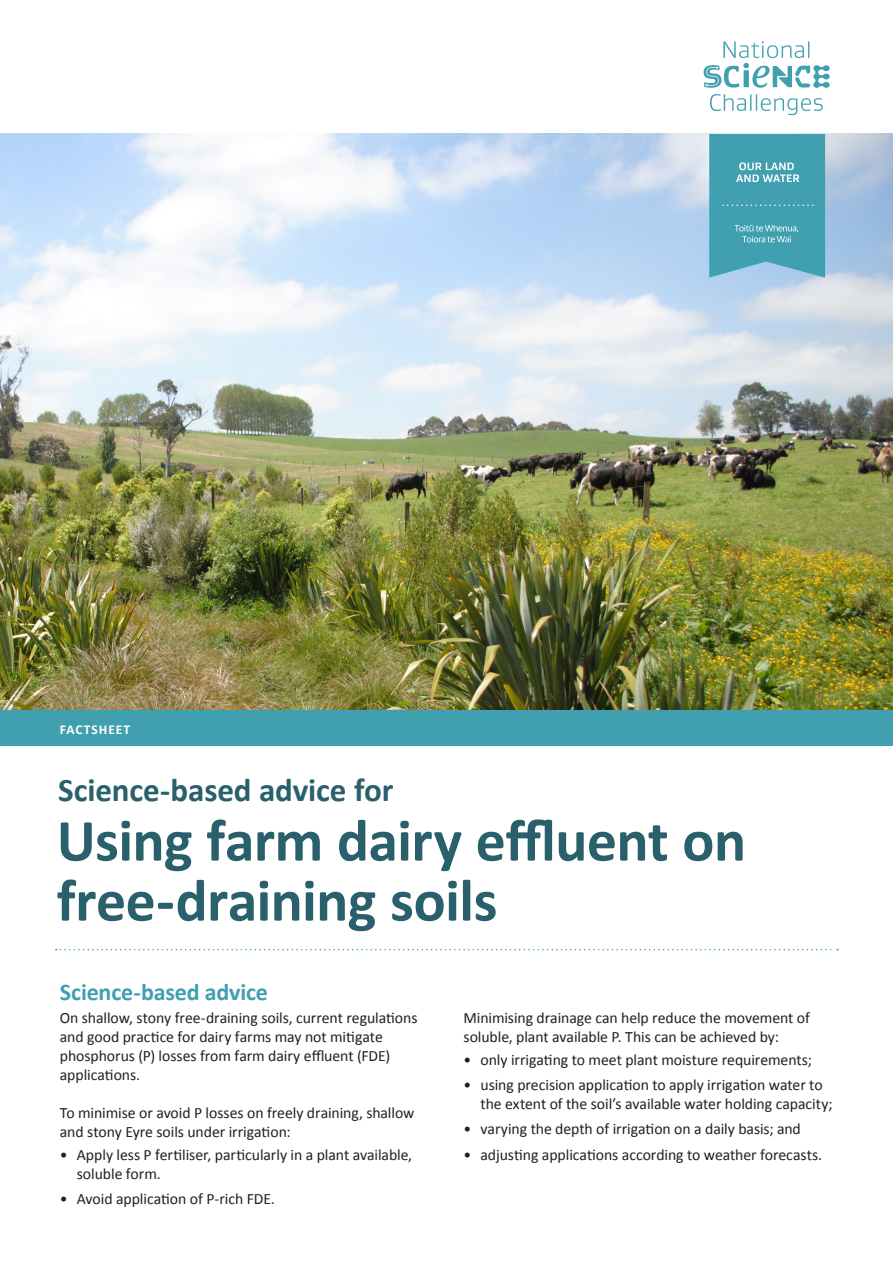
<style>
.page{position:relative;width:893px;height:1263px;background:#fff}
.page>*{position:absolute;margin:0;border:0;box-sizing:border-box;transform-origin:0 0}
.t1{font:700 60px/60px "Calibri";letter-spacing:-.01em;color:#29606b}
.t2{font:700 33px "Calibri";letter-spacing:-.005em;color:#29606b}
.t3{font:700 24px "Calibri";letter-spacing:-.005em;color:#40a0b0}
.Body{font:15.75px/18.9px "Calibri";letter-spacing:-.005em;color:#231f20}
.t4{font:700 13.5px "Calibri";letter-spacing:.07em;color:#fff}
</style>
<div class="page">
<img style="left:0;top:134px;width:893px;height:576px">
<svg style="left:704px;top:41px;width:126px;height:74px"></svg>
<svg style="left:709px;top:134px;width:116px;height:144px;background:#4ea6b6"></svg>
<div style="left:0;top:710px;width:893px;height:36px;background:#40a0b0"></div>
<svg style="left:56px;top:949px;width:782px;height:1px"></svg>
<p class="t4" style="left:60px;top:720px;width:72px">FACTSHEET</p>
<p class="t2" style="left:58px;top:767px;width:337px">Science-based advice for</p>
<p class="t1" style="left:57px;top:808px;width:691px">Using farm dairy effluent on free-draining soils</p>
<h3 class="t3" style="left:60px;top:975px;width:210px">Science-based advice</h3>
<p class="Body" style="left:60px;top:1008px;width:359px">On shallow, stony free-draining soils, current regulations and good practice for dairy farms may not mitigate phosphorus (P) losses from farm dairy effluent (FDE) applications.</p>
<p class="Body" style="left:60px;top:1103px;width:356px">To minimise or avoid P losses on freely draining, shallow and stony Eyre soils under irrigation:</p>
<p class="Body" style="left:77px;top:1145px;width:337px;text-indent:-17px">• Apply less P fertiliser, particularly in a plant available, soluble form.</p>
<p class="Body" style="left:60px;top:1189px;width:217px">• Avoid application of P-rich FDE.</p>
<p class="Body" style="left:463px;top:1008px;width:348px">Minimising drainage can help reduce the movement of soluble, plant available P. This can be achieved by:</p>
<p class="Body" style="left:463px;top:1050px;width:350px">• only irrigating to meet plant moisture requirements;</p>
<p class="Body" style="left:480px;top:1075px;width:354px;text-indent:-17px">• using precision application to apply irrigation water to the extent of the soil’s available water holding capacity;</p>
<p class="Body" style="left:463px;top:1119px;width:339px">• varying the depth of irrigation on a daily basis; and</p>
<p class="Body" style="left:463px;top:1144px;width:360px">• adjusting applications according to weather forecasts.</p>
</div>
